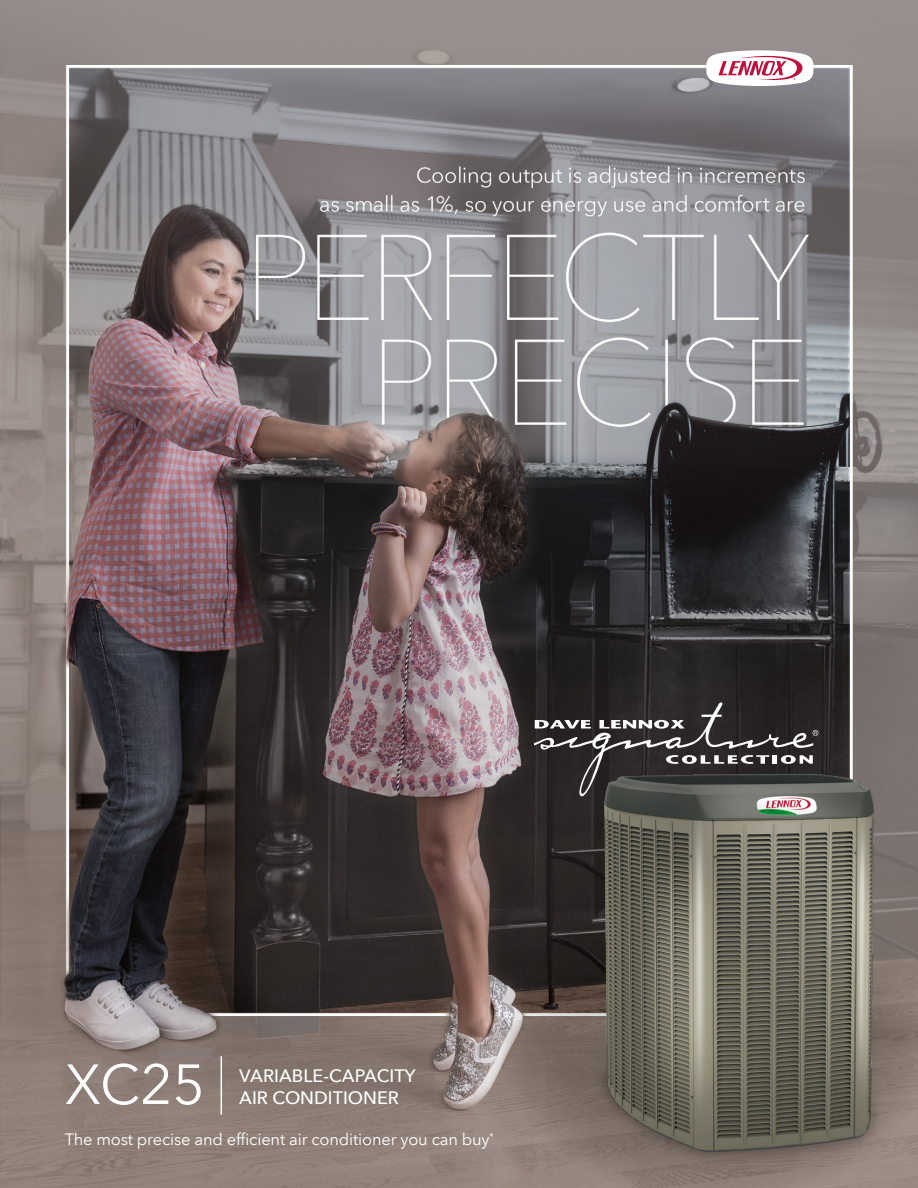
<style>
.page{position:relative;width:918px;height:1188px;background:#fff}
.page>*{position:absolute;margin:0;border:0;box-sizing:border-box;transform-origin:0 0}
.t1{font:55.8px "Avenir Next LT Pro";color:#fff}
.t2{font:500 18px/21.6px "Avenir Next LT Pro";color:#fff}
.t3{font:16.5px "Avenir Next LT Pro";letter-spacing:-.01em;color:#fff}
</style>
<div class="page">
<img style="left:0;top:0;width:918px;height:1188px">
<hr style="left:221px;top:1056px;width:1px;height:59px;background:#fff">
<svg style="left:706px;top:50px;width:108px;height:36px"></svg>
<svg style="left:498px;top:879px;width:420px;height:309px;background:#695e59"></svg>
<img style="left:568px;top:747px;width:347px;height:441px">
<svg style="left:534px;top:702px;width:284px;height:94px;background:#464443"></svg>
<h1 class="t1" style="left:65px;top:1051px;width:142px">XC25</h1>
<p class="t2" style="left:239px;top:1065px;width:178px">VARIABLE-CAPACITY<br>AIR CONDITIONER</p>
<p class="t3" style="left:65px;top:1130px;width:430px">The most precise and efficient air conditioner you can buy<sup>*</sup></p>
</div>
